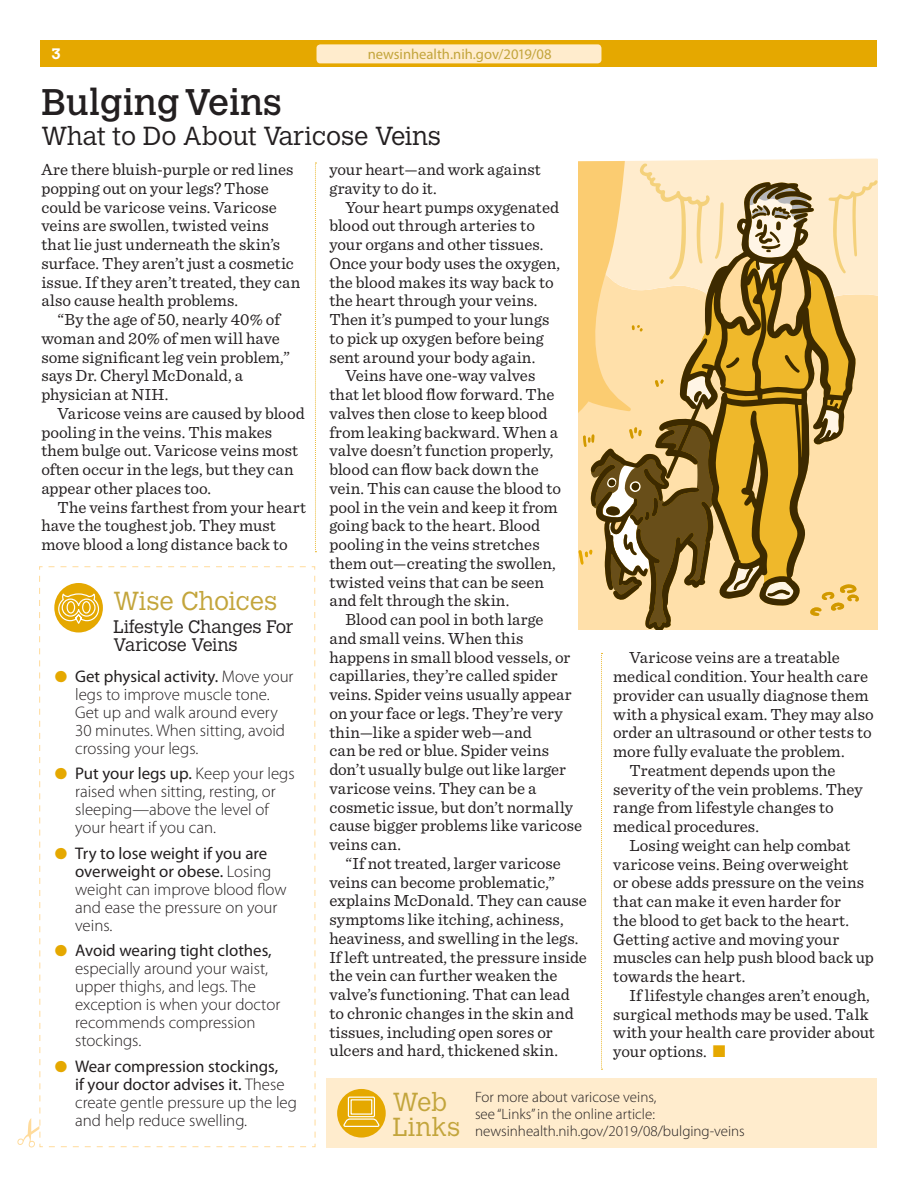
<style>
.page{position:relative;width:918px;height:1188px;background:#fff}
.page>*{position:absolute;margin:0;border:0;box-sizing:border-box;transform-origin:0 0}
.t1{font:36.75px "Calvert MT Std";color:#231f20}
.t2{font:300 25.8px "Calvert MT Std";color:#231f20}
.t3{font:300 25.8px/25.5px "Calvert MT Std";color:#c3a53c}
.t4{font:300 18px/18.8px "Calvert MT Std";letter-spacing:-.005em;color:#231f20}
.NewsIH_Body{font:16.8px/18.8px "Sentinel";color:#231f20}
.t5{font:300 16.8px/18px "Myriad Pro";color:#231f20}
.t6{font:300 15px/17px "Myriad Pro";color:#231f20}
.t7{font:700 15px "Calvert MT Std";color:#fff}
.NewsIH_Body_First{font:14.7px "Myriad Pro";color:#c3a53c}
.s1{color:#e5a800}
.s2{font-weight:400}
</style>
<div class="page">
<div style="left:40px;top:40px;width:838px;height:27px;background:#e5a800"></div>
<div style="left:317px;top:44px;width:284px;height:19px;background:#ffeccd;border-radius:4px"></div>
<div style="left:326px;top:1079px;width:551px;height:69px;background:#ffeccd"></div>
<div style="left:337px;top:1089px;width:49px;height:49px;background:#e5a800;border-radius:50%"></div>
<svg style="left:343px;top:1096px;width:37px;height:31px"></svg>
<svg style="left:315px;top:163px;width:1px;height:389px"></svg>
<svg style="left:39px;top:566px;width:277px;height:581px"></svg>
<div style="left:54px;top:583px;width:49px;height:50px;background:#e5a800;border-radius:50%"></div>
<svg style="left:58px;top:593px;width:42px;height:33px"></svg>
<svg style="left:17px;top:576px;width:23px;height:572px"></svg>
<svg style="left:601px;top:653px;width:2px;height:417px"></svg>
<svg style="left:579px;top:159px;width:299px;height:470px;background:#d3b578"></svg>
<p class="t7" style="left:52px;top:44px;width:11px">3</p>
<p class="NewsIH_Body_First" style="left:368px;top:46px;width:185px">newsinhealth.nih.gov/2019/08</p>
<p class="t1" style="left:41px;top:81px;width:242px">Bulging Veins</p>
<p class="t2" style="left:41px;top:122px;width:401px">What to Do About Varicose Veins</p>
<p class="NewsIH_Body" style="left:41px;top:159px;width:261px">Are there bluish-purple or red lines popping out on your legs? Those could be varicose veins. Varicose veins are swollen, twisted veins that lie just underneath the skin’s surface. They aren’t just a cosmetic issue. If they aren’t treated, they can also cause health problems.</p>
<p class="NewsIH_Body" style="left:41px;top:309px;width:250px;text-indent:16px">“By the age of 50, nearly 40% of woman and 20% of men will have some significant leg vein problem,” says Dr. Cheryl McDonald, a physician at NIH.</p>
<p class="NewsIH_Body" style="left:41px;top:403px;width:265px;text-indent:16px">Varicose veins are caused by blood pooling in the veins. This makes them bulge out. Varicose veins most often occur in the legs, but they can appear other places too.</p>
<p class="NewsIH_Body" style="left:41px;top:496px;width:266px;text-indent:16px">The veins farthest from your heart have the toughest job. They must move blood a long distance back to</p>
<p class="NewsIH_Body" style="left:329px;top:159px;width:213px">your heart—and work against gravity to do it.</p>
<p class="NewsIH_Body" style="left:329px;top:196px;width:232px;text-indent:16px">Your heart pumps oxygenated blood out through arteries to your organs and other tissues.<br>Once your body uses the oxygen, the blood makes its way back to the heart through your veins.<br>Then it’s pumped to your lungs to pick up oxygen before being sent around your body again.</p>
<p class="NewsIH_Body" style="left:329px;top:365px;width:233px;text-indent:16px">Veins have one-way valves that let blood flow forward. The valves then close to keep blood from leaking backward. When a valve doesn’t function properly, blood can flow back down the vein. This can cause the blood to pool in the vein and keep it from going back to the heart. Blood pooling in the veins stretches them out—creating the swollen, twisted veins that can be seen and felt through the skin.</p>
<p class="NewsIH_Body" style="left:329px;top:609px;width:254px;text-indent:16px">Blood can pool in both large<br>and small veins. When this happens in small blood vessels, or capillaries, they’re called spider veins. Spider veins usually appear on your face or legs. They’re very thin—like a spider web—and<br>can be red or blue. Spider veins don’t usually bulge out like larger varicose veins. They can be a cosmetic issue, but don’t normally cause bigger problems like varicose veins can.</p>
<p class="NewsIH_Body" style="left:329px;top:853px;width:259px;text-indent:16px">“If not treated, larger varicose veins can become problematic,” explains McDonald. They can cause symptoms like itching, achiness, heaviness, and swelling in the legs.<br>If left untreated, the pressure inside the vein can further weaken the valve’s functioning. That can lead to chronic changes in the skin and tissues, including open sores or ulcers and hard, thickened skin.</p>
<p class="t3" style="left:114px;top:588px;width:165px">Wise Choices</p>
<p class="t4" style="left:114px;top:617px;width:181px">Lifestyle Changes For<br>Varicose Veins</p>
<p class="NewsIH_Body" style="left:613px;top:647px;width:262px;text-indent:16px">Varicose veins are a treatable medical condition. Your health care provider can usually diagnose them with a physical exam. They may also order an ultrasound or other tests to more fully evaluate the problem.</p>
<p class="NewsIH_Body" style="left:613px;top:760px;width:251px;text-indent:16px">Treatment depends upon the severity of the vein problems. They range from lifestyle changes to medical procedures.</p>
<p class="NewsIH_Body" style="left:613px;top:835px;width:262px;text-indent:16px">Losing weight can help combat varicose veins. Being overweight<br>or obese adds pressure on the veins that can make it even harder for<br>the blood to get back to the heart.<br>Getting active and moving your muscles can help push blood back up towards the heart.</p>
<p class="NewsIH_Body" style="left:613px;top:985px;width:263px;text-indent:16px">If lifestyle changes aren’t enough, surgical methods may be used. Talk with your health care provider about your options. <span class="s1">■</span></p>
<p class="t5" style="left:75px;top:667px;width:220px;text-indent:-20px"><span class="s1">●</span> <span class="s2">Get physical activity.</span> Move your legs to improve muscle tone.<br>Get up and walk around every<br>30 minutes. When sitting, avoid crossing your legs.</p>
<p class="t5" style="left:75px;top:765px;width:221px;text-indent:-20px"><span class="s1">●</span> <span class="s2">Put your legs up.</span> Keep your legs raised when sitting, resting, or sleeping—above the level of your heart if you can.</p>
<p class="t5" style="left:75px;top:844px;width:213px;text-indent:-20px"><span class="s1">●</span> <span class="s2">Try to lose weight if you are overweight or obese.</span> Losing weight can improve blood flow and ease the pressure on your veins.</p>
<p class="t5" style="left:75px;top:942px;width:207px;text-indent:-20px"><span class="s1">●</span> <span class="s2">Avoid wearing tight clothes, </span>especially around your waist, upper thighs, and legs. The exception is when your doctor recommends compression stockings.</p>
<p class="t5" style="left:75px;top:1058px;width:223px;text-indent:-20px"><span class="s1">●</span> <span class="s2">Wear compression stockings,<br>if your doctor advises it.</span> These create gentle pressure up the leg and help reduce swelling.</p>
<p class="t6" style="left:475px;top:1089px;width:271px">For more about varicose veins,<br>see “Links” in the online article: newsinhealth.nih.gov/2019/08/bulging-veins</p>
<p class="t3" style="left:393px;top:1090px;width:69px">Web<br>Links</p>
</div>
